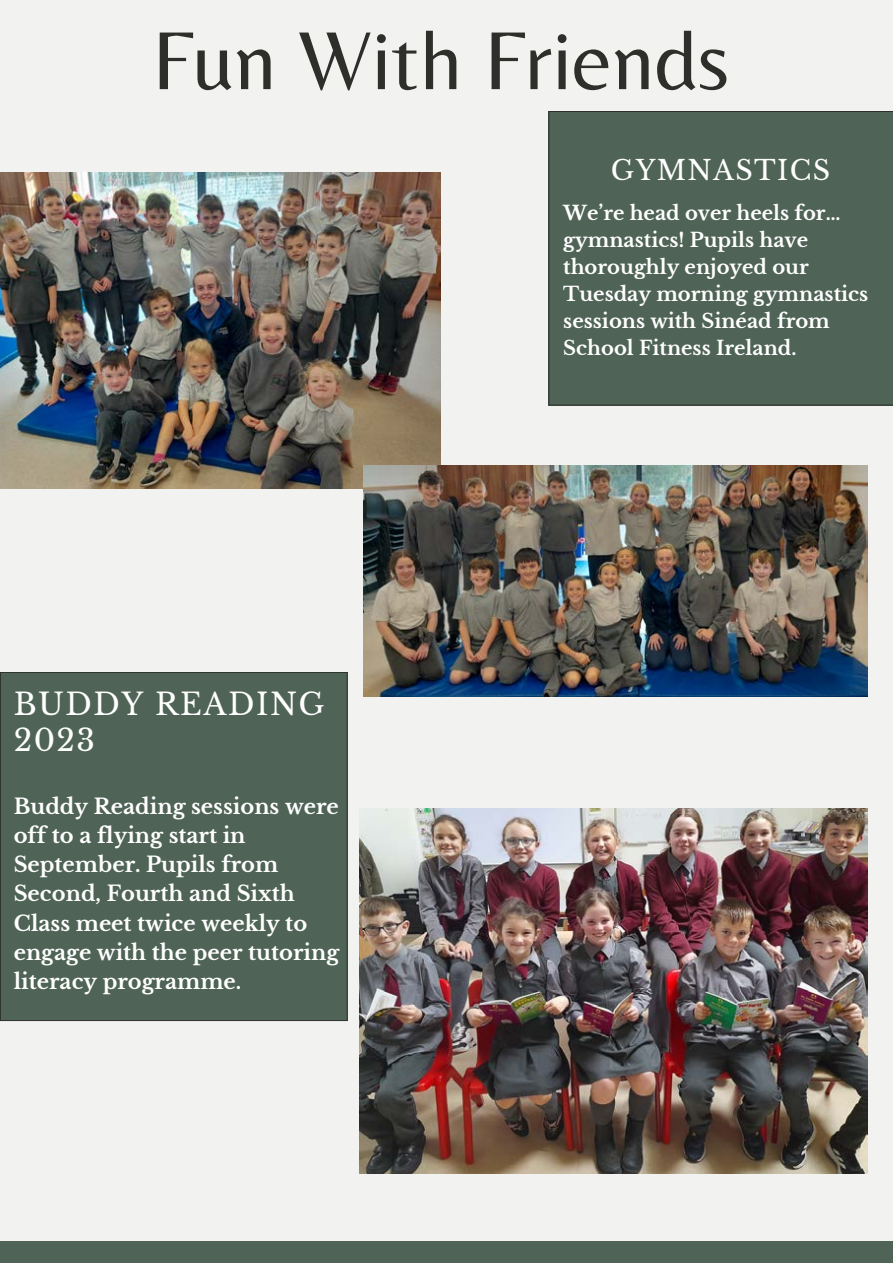
<style>
.page{position:relative;width:893px;height:1264px;background:#fff}
.page>*{position:absolute;margin:0;border:0;box-sizing:border-box;transform-origin:0 0}
.t1{font:85.5px "Belleza";color:#2e2e2a}
.t2{font:30px/36px "Libre Baskerville";letter-spacing:.05em;color:#fff}
.t3{font:27px "Libre Baskerville";letter-spacing:.05em;color:#fff}
.t4{font:700 21px/29.2px "Libre Baskerville";color:#fff}
.t5{font:700 19.5px/27px "Libre Baskerville";color:#fff}
</style>
<div class="page">
<div style="left:0;top:0;width:892px;height:1262px;background:#f2f3f0"></div>
<div style="left:548px;top:111px;width:344px;height:294px;background:#4f6456"></div>
<div style="left:0;top:672px;width:347px;height:349px;background:#4f6456"></div>
<div style="left:0;top:1240px;width:892px;height:22px;background:#4f6456"></div>
<img style="left:0;top:172px;width:441px;height:316px">
<img style="left:364px;top:466px;width:503px;height:230px">
<img style="left:359px;top:808px;width:508px;height:365px">
<p class="t1" style="left:152px;top:10px;width:579px">Fun With Friends</p>
<p class="t3" style="left:610px;top:154px;width:221px">GYMNASTICS</p>
<p class="t2" style="left:14px;top:686px;width:312px">BUDDY READING<br>2023</p>
<p class="t4" style="left:14px;top:791px;width:327px">Buddy Reading sessions were off to a flying start in<br>September. Pupils from<br>Second, Fourth and Sixth<br>Class meet twice weekly to engage with the peer tutoring literacy programme.</p>
<p class="t5" style="left:563px;top:200px;width:306px">We’re head over heels for… gymnastics! Pupils have thoroughly enjoyed our<br>Tuesday morning gymnastics sessions with Sinéad from<br>School Fitness Ireland.</p>
</div>
